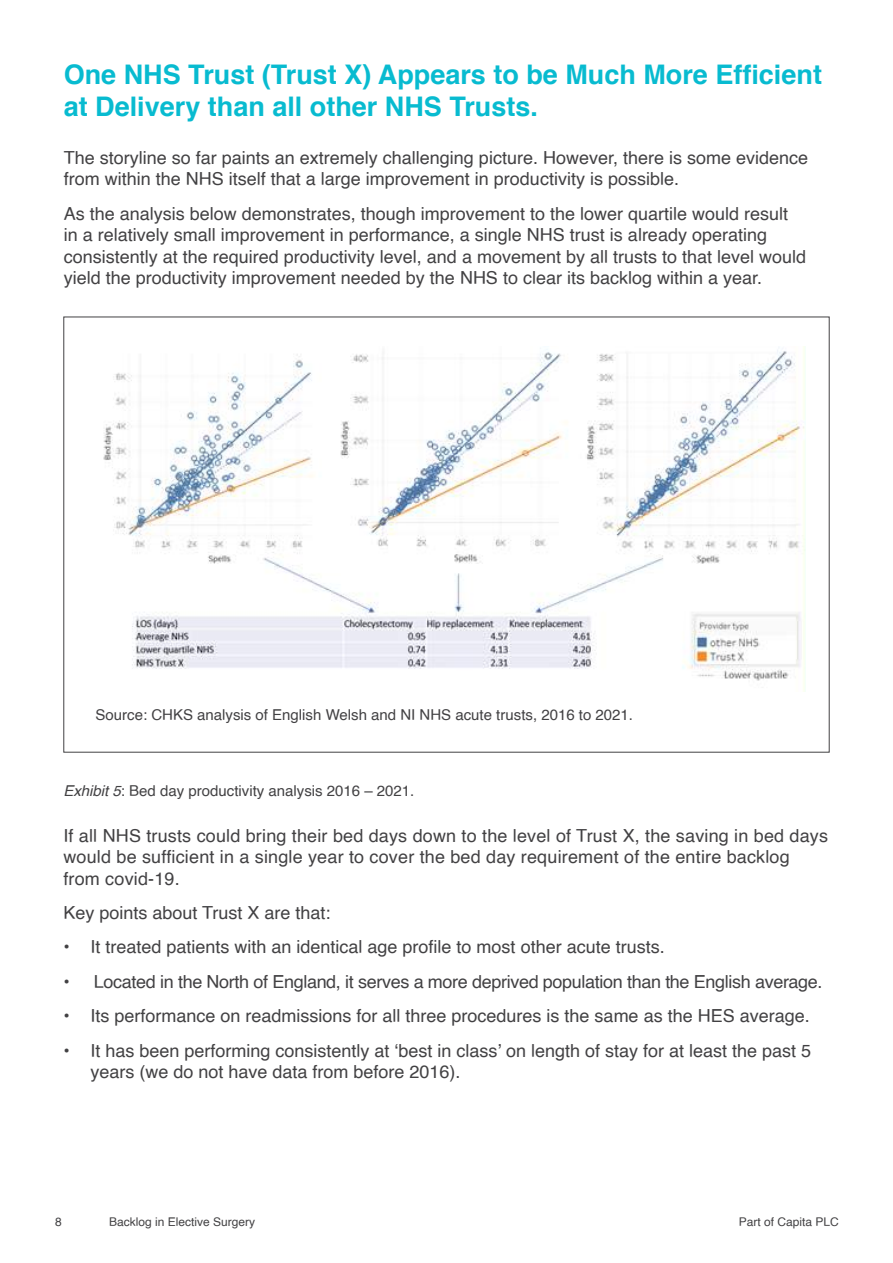
<style>
.page{position:relative;width:893px;height:1263px;background:#fff}
.page>*{position:absolute;margin:0;border:0;box-sizing:border-box;transform-origin:0 0}
.t1{font:700 27px/32.4px "Helvetica";color:#08bbd0}
.t2{font:18px/21.6px "Helvetica";color:#424143}
.t3{font:18px "Helvetica";letter-spacing:-.02em;color:#424143}
.t4{font:15px "Helvetica";color:#424143}
.t5{font:12px "Helvetica";color:#424143}
.s1{font-style:italic}
</style>
<div class="page">
<img style="left:103px;top:347px;width:703px;height:345px">
<h1 class="t1" style="left:64px;top:59px;width:760px">One NHS Trust (Trust X) Appears to be Much More Efficient at Delivery than all other NHS Trusts.</h1>
<p class="t2" style="left:64px;top:147px;width:746px">The storyline so far paints an extremely challenging picture. However, there is some evidence from within the NHS itself that a large improvement in productivity is possible.</p>
<p class="t2" style="left:64px;top:203px;width:744px">As the analysis below demonstrates, though improvement to the lower quartile would result in a relatively small improvement in performance, a single NHS trust is already operating consistently at the required productivity level, and a movement by all trusts to that level would yield the productivity improvement needed by the NHS to clear its backlog within a year.</p>
<p class="t4" style="left:96px;top:703px;width:539px">Source: CHKS analysis of English Welsh and NI NHS acute trusts, 2016 to 2021.</p>
<p class="t4" style="left:63px;top:779px;width:353px"><span class="s1">Exhibit 5</span>: Bed day productivity analysis 2016 – 2021.</p>
<p class="t2" style="left:63px;top:825px;width:766px">If all NHS trusts could bring their bed days down to the level of Trust X, the saving in bed days would be sufficient in a single year to cover the bed day requirement of the entire backlog from covid-19.</p>
<p class="t2" style="left:63px;top:902px;width:269px">Key points about Trust X are that:</p>
<p class="t2" style="left:63px;top:930px;width:603px;line-height:34.3px">• It treated patients with an identical age profile to most other acute trusts. •</p>
<p class="t3" style="left:94px;top:967px;width:730px">Located in the North of England, it serves a more deprived population than the English average.</p>
<p class="t2" style="left:63px;top:1005px;width:748px">• Its performance on readmissions for all three procedures is the same as the HES average.</p>
<p class="t2" style="left:90px;top:1040px;width:722px;text-indent:-27px">• It has been performing consistently at ‘best in class’ on length of stay for at least the past 5 years (we do not have data from before 2016).</p>
<p class="t5" style="left:55px;top:1212px;width:8px">8</p>
<p class="t5" style="left:109px;top:1212px;width:148px">Backlog in Elective Surgery</p>
<p class="t5" style="left:739px;top:1212px;width:102px">Part of Capita PLC</p>
</div>
